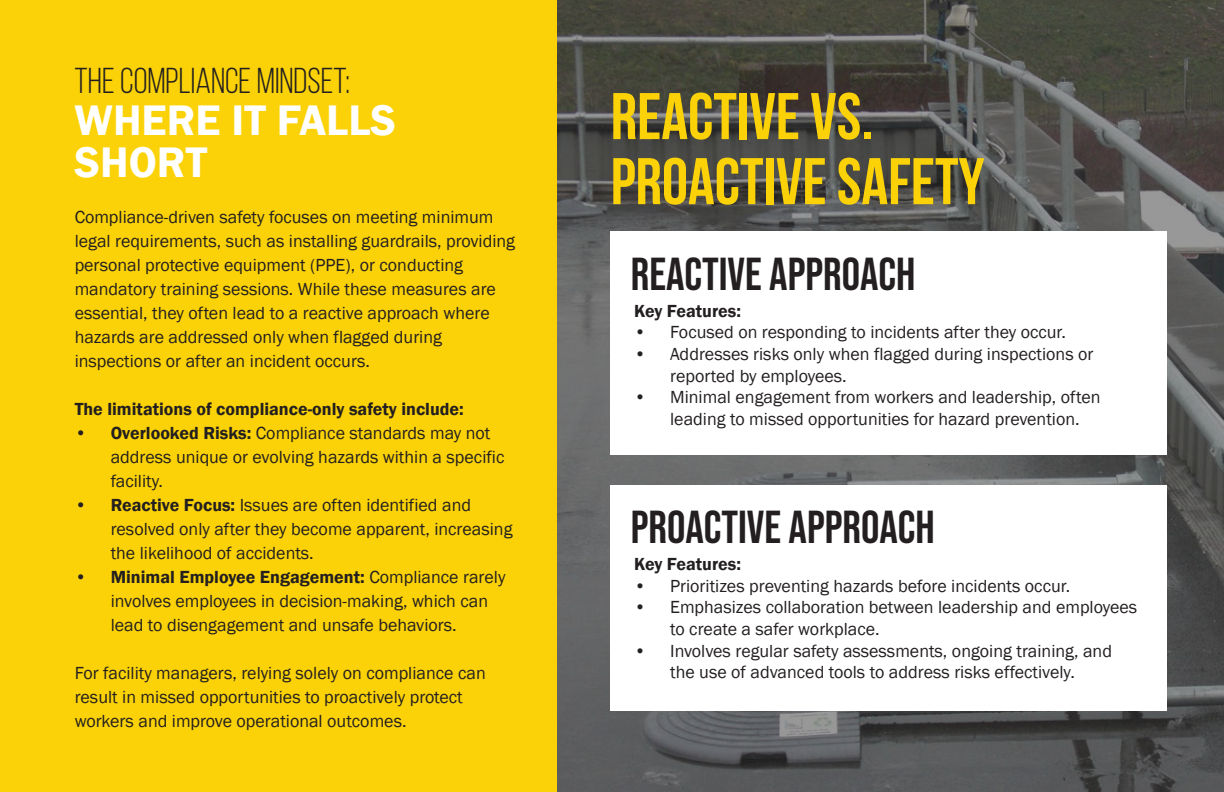
<style>
.page{position:relative;width:1224px;height:792px;background:#fff}
.page>*{position:absolute;margin:0;border:0;box-sizing:border-box;transform-origin:0 0}
.t1{font:700 65.8px/65px "Bebas Neue";color:#fbd207}
.t2{font:46px "Bebas Neue";color:#231f20}
.t3{font:600 44px/42px "Franklin Gothic";color:#fff}
.t4{font:36px "Bebas Neue";color:#231f20}
.t5{font:18px/24px "Franklin Gothic";color:#231f20}
.t6{font:600 18px "Franklin Gothic";color:#231f20}
.s1{font-weight:600}
</style>
<div class="page">
<img style="left:556px;top:0;width:668px;height:792px">
<div style="left:611px;top:232px;width:556px;height:223px;background:#fff"></div>
<div style="left:0;top:0;width:556px;height:792px;background:#fbd207"></div>
<div style="left:611px;top:485px;width:556px;height:225px;background:#fff"></div>
<h3 class="t4" style="left:75px;top:61px;width:277px">THE COMPLIANCE MINDSET:</h3>
<h3 class="t3" style="left:75px;top:100px;width:323px">WHERE IT FALLS<br>SHORT</h3>
<p class="t5" style="left:75px;top:205px;width:442px">Compliance-driven safety focuses on meeting minimum legal requirements, such as installing guardrails, providing personal protective equipment (PPE), or conducting mandatory training sessions. While these measures are essential, they often lead to a reactive approach where hazards are addressed only when flagged during inspections or after an incident occurs.</p>
<p class="t6" style="left:75px;top:398px;width:391px">The limitations of compliance-only safety include:</p>
<p class="t5" style="left:111px;top:421px;width:395px;text-indent:-36px"><span class="s1">• Overlooked Risks:</span> Compliance standards may not address unique or evolving hazards within a specific facility.</p>
<p class="t5" style="left:111px;top:493px;width:403px;text-indent:-36px"><span class="s1">• Reactive Focus:</span> Issues are often identified and resolved only after they become apparent, increasing the likelihood of accidents.</p>
<p class="t5" style="left:111px;top:565px;width:396px;text-indent:-36px"><span class="s1">• Minimal Employee Engagement:</span> Compliance rarely involves employees in decision-making, which can lead to disengagement and unsafe behaviors.</p>
<p class="t5" style="left:75px;top:661px;width:413px">For facility managers, relying solely on compliance can result in missed opportunities to proactively protect workers and improve operational outcomes.</p>
<h1 class="t1" style="left:611px;top:83px;width:375px">REACTIVE VS.<br>PROACTIVE SAFETY</h1>
<h2 class="t2" style="left:631px;top:248px;width:286px">REACTIVE APPROACH</h2>
<p class="t6" style="left:634px;top:300px;width:108px">Key Features:</p>
<p class="t5" style="left:634px;top:321px;width:433px">• Focused on responding to incidents after they occur.</p>
<p class="t5" style="left:670px;top:344px;width:425px;line-height:21.6px;text-indent:-36px">• Addresses risks only when flagged during inspections or reported by employees.</p>
<p class="t5" style="left:670px;top:387px;width:432px;line-height:21.6px;text-indent:-36px">• Minimal engagement from workers and leadership, often leading to missed opportunities for hazard prevention.</p>
<h2 class="t2" style="left:631px;top:501px;width:305px">PROACTIVE APPROACH</h2>
<p class="t6" style="left:634px;top:553px;width:108px">Key Features:</p>
<p class="t5" style="left:634px;top:574px;width:438px">• Prioritizes preventing hazards before incidents occur.</p>
<p class="t5" style="left:670px;top:597px;width:468px;line-height:21.6px;text-indent:-36px">• Emphasizes collaboration between leadership and employees to create a safer workplace.</p>
<p class="t5" style="left:634px;top:640px;width:479px;line-height:21.6px;text-align:center">• Involves regular safety assessments, ongoing training, and the use of advanced tools to address risks effectively.</p>
</div>
